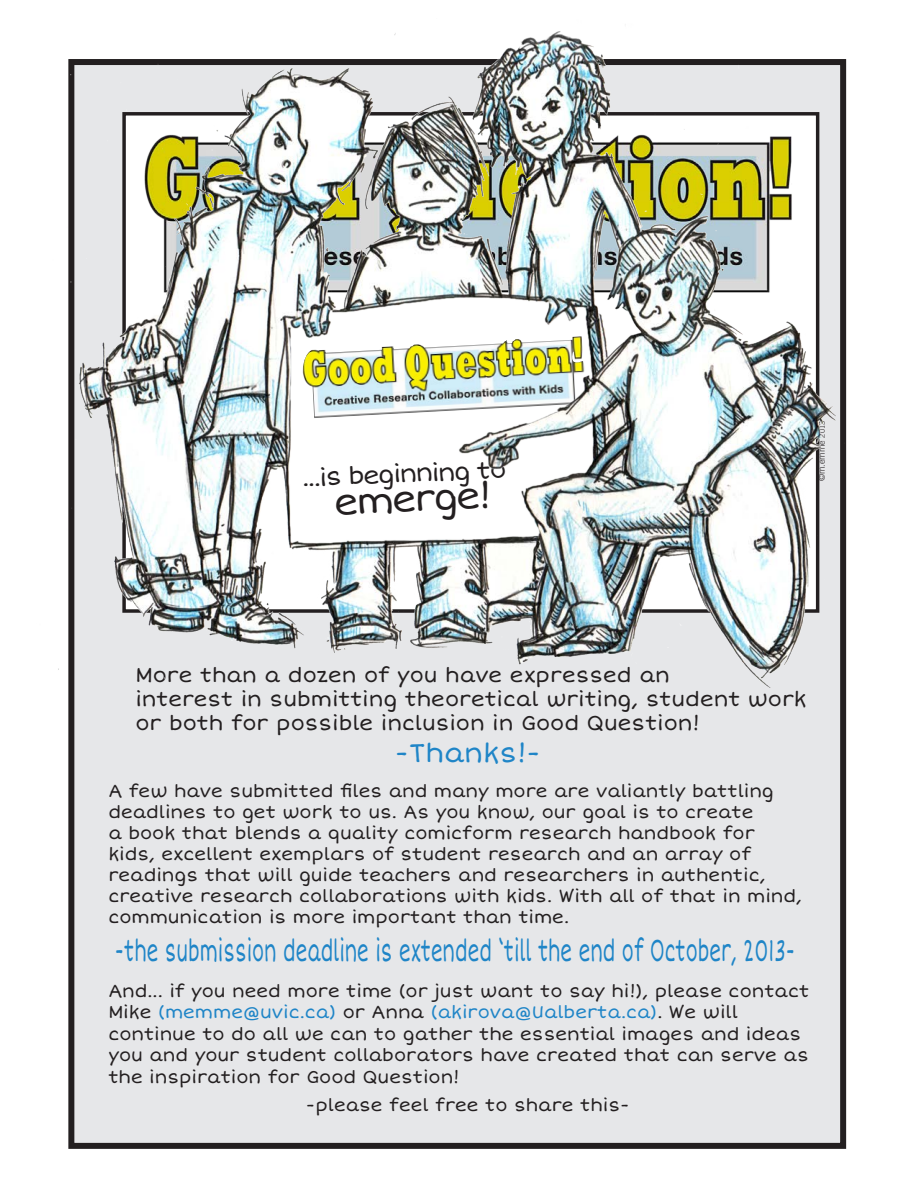
<style>
.page{position:relative;width:918px;height:1188px;background:#fff}
.page>*{position:absolute;margin:0;border:0;box-sizing:border-box;transform-origin:0 0}
.t1{font:37.05px "Short Stack";color:#231f20}
.t2{font:31.5px "Short Stack";color:#1f85c7;scale:.57 1}
.t3{font:27px "Short Stack";color:#1f85c7}
.t4{font:24.75px "Short Stack";color:#231f20}
.t5{font:21px/24px "Short Stack";color:#231f20}
.t6{font:18px/21px "Short Stack";color:#231f20}
.t7{font:300 9px "Trade Gothic";color:#231f20}
.s1{font-size:7.5px}
.s2{color:#1f85c7}
</style>
<div class="page">
<div style="left:71px;top:62px;width:772px;height:1084px;background:#e6e7e9"></div>
<img style="left:58px;top:31px;width:789px;height:689px">
<p class="t4" style="left:302px;top:463px;width:206px;rotate:-2deg">...is beginning to</p>
<p class="t1" style="left:333px;top:481px;width:159px;rotate:-3deg">emerge!</p>
<p class="t7" style="left:816px;top:481px;width:62px;rotate:-90deg">©m.emme <span class="s1">2013</span></p>
<p class="t5" style="left:135px;top:663px;width:673px">More than a dozen of you have expressed an<br>interest in submitting theoretical writing, student work or both for possible inclusion in Good Question!</p>
<p class="t3" style="left:395px;top:737px;width:148px">-Thanks!-</p>
<p class="t6" style="left:108px;top:781px;width:695px">A few have submitted files and many more are valiantly battling deadlines to get work to us. As you know, our goal is to create<br>a book that blends a quality comicform research handbook for kids, excellent exemplars of student research and an array of readings that will guide teachers and researchers in authentic, creative research collaborations with kids. With all of that in mind, communication is more important than time.</p>
<p class="t2" style="left:115px;top:932px;width:1195px">-the submission deadline is extended ‘till the end of October, 2013-</p>
<p class="t6" style="left:108px;top:980px;width:702px;line-height:21.6px">And... if you need more time (or just want to say hi!), please contact Mike <span class="s2">(memme@uvic.ca)</span> or Anna <span class="s2">(akirova@Ualberta.ca)</span>. We will continue to do all we can to gather the essential images and ideas you and your student collaborators have created that can serve as the inspiration for Good Question!</p>
<p class="t6" style="left:306px;top:1095px;width:325px">-please feel free to share this-</p>
</div>
